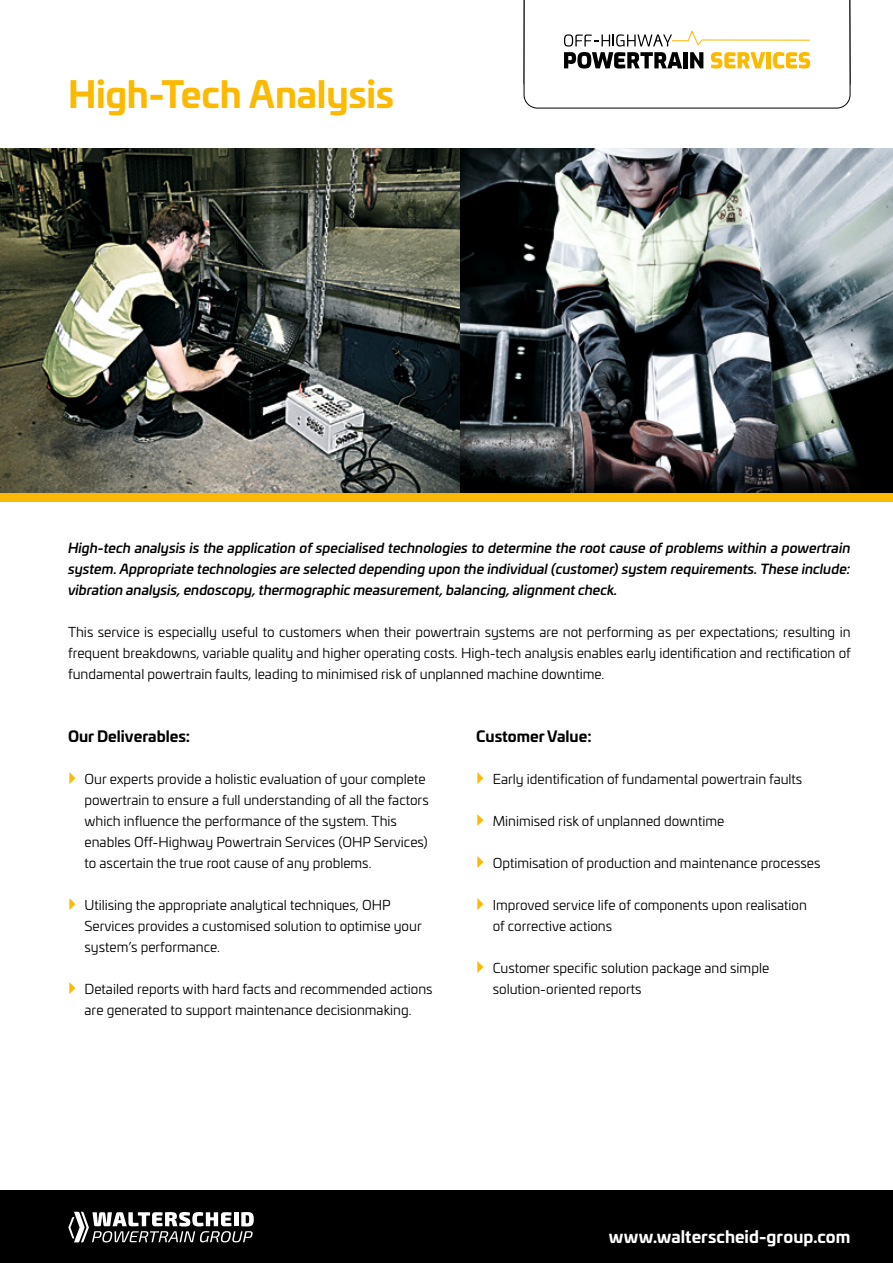
<style>
.page{position:relative;width:893px;height:1263px;background:#fff}
.page>*{position:absolute;margin:0;border:0;box-sizing:border-box;transform-origin:0 0}
.Wabenschrift{font:700 36px "Univia Pro";letter-spacing:-.01em;color:#fbb900}
.t1{font:700 16.5px "Univia Pro";color:#fff}
.Head_10_13_black{font:700 15px "Univia Pro";color:#000}
.Fließtext_9_13{font:13.5px/21px "Univia Pro";color:#000}
.Fließtext_Intro_9_13{font:italic 500 13.5px/21px "Univia Pro";color:#000;text-align:justify}
</style>
<div class="page">
<div style="left:0;top:1191px;width:893px;height:72px;background:#000"></div>
<svg style="left:524px;top:0;width:326px;height:108px"></svg>
<svg style="left:68px;top:1212px;width:186px;height:30px"></svg>
<img style="left:0;top:149px;width:893px;height:344px">
<div style="left:0;top:493px;width:893px;height:9px;background:#fbb900"></div>
<p class="Wabenschrift" style="left:68px;top:66px;width:327px">High-Tech Analysis</p>
<p class="Fließtext_Intro_9_13" style="left:68px;top:536px;width:784px">High-tech analysis is the application of specialised technologies to determine the root cause of problems within a powertrain system. Appropriate technologies are selected depending upon the individual (customer) system requirements. These include: vibration analysis, endoscopy, thermographic measurement, balancing, alignment check.</p>
<p class="Fließtext_9_13" style="left:68px;top:620px;width:784px;text-align:justify">This service is especially useful to customers when their powertrain systems are not performing as per expectations; resulting in frequent breakdowns, variable quality and higher operating costs. High-tech analysis enables early identification and rectification of fundamental powertrain faults, leading to minimised risk of unplanned machine downtime.</p>
<p class="Head_10_13_black" style="left:68px;top:724px;width:124px">Our Deliverables:</p>
<p class="Fließtext_9_13" style="left:85px;top:767px;width:346px">Our experts provide a holistic evaluation of your complete powertrain to ensure a full understanding of all the factors which influence the performance of the system. This enables Off-Highway Powertrain Services (OHP Services) to ascertain the true root cause of any problems.</p>
<p class="Fließtext_9_13" style="left:85px;top:893px;width:339px">Utilising the appropriate analytical techniques, OHP<br>Services provides a customised solution to optimise your system’s performance.</p>
<p class="Fließtext_9_13" style="left:85px;top:977px;width:350px">Detailed reports with hard facts and recommended actions are generated to support maintenance decisionmaking.</p>
<p class="Head_10_13_black" style="left:476px;top:724px;width:117px">Customer Value:</p>
<p class="Fließtext_9_13" style="left:493px;top:767px;width:311px">Early identification of fundamental powertrain faults</p>
<p class="Fließtext_9_13" style="left:493px;top:809px;width:233px">Minimised risk of unplanned downtime</p>
<p class="Fließtext_9_13" style="left:493px;top:851px;width:329px">Optimisation of production and maintenance processes</p>
<p class="Fließtext_9_13" style="left:493px;top:893px;width:316px">Improved service life of components upon realisation of corrective actions</p>
<p class="Fließtext_9_13" style="left:493px;top:956px;width:278px">Customer specific solution package and simple solution-oriented reports</p>
<p class="t1" style="left:609px;top:1223px;width:243px">www.walterscheid-group.com</p>
</div>
